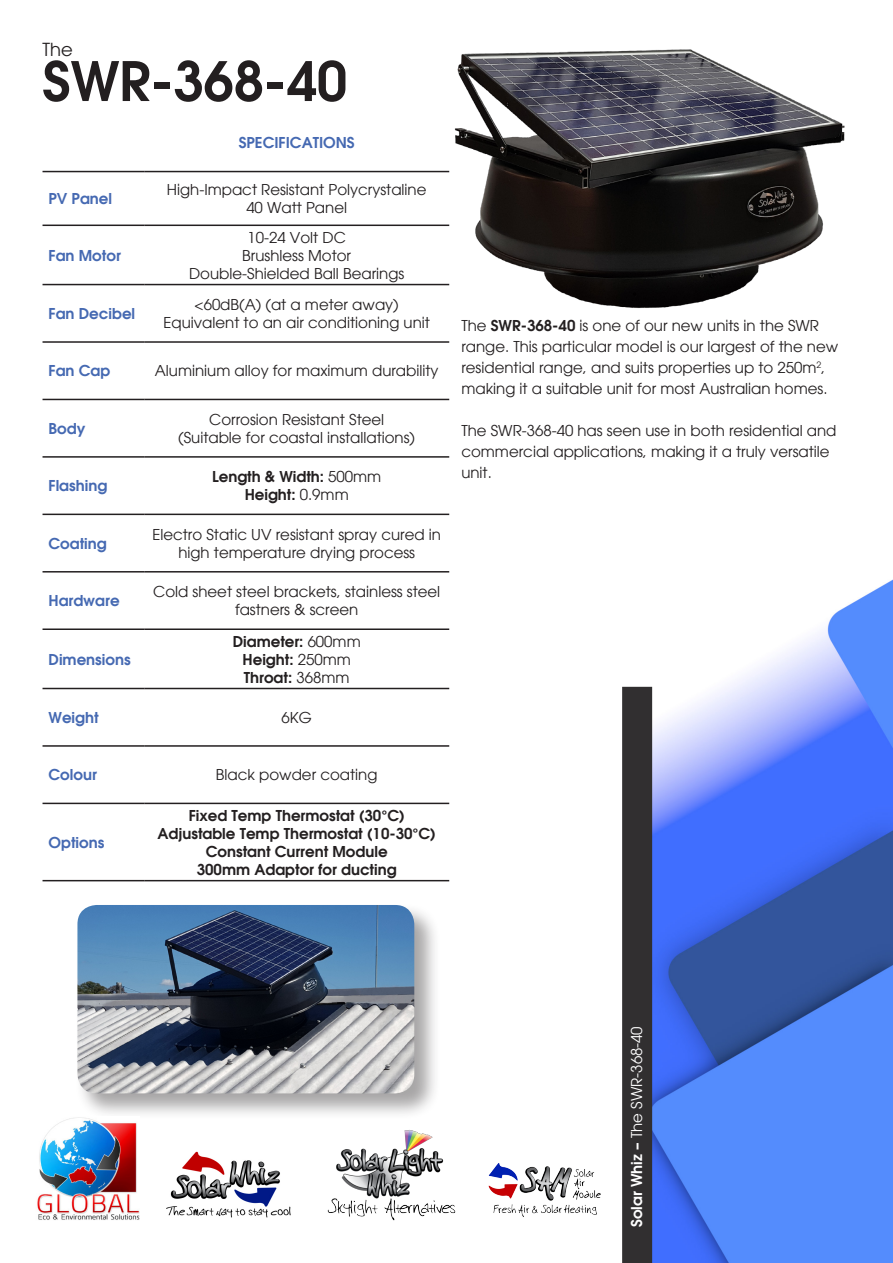
<style>
.page{position:relative;width:893px;height:1263px;background:#fff}
.page>*{position:absolute;margin:0;border:0;box-sizing:border-box;transform-origin:0 0}
.t1{font:600 54px "Avant Garde";color:#231f20}
.t2{font:18px "Avant Garde";color:#231f20}
.t3{font:15px/21px "Avant Garde";color:#231f20;text-align:center}
.t4{font:600 15px "Avant Garde";color:#231f20}
.t5{font:600 15px "Avant Garde";color:#4569b2}
.t6{font:15px "Avant Garde";color:#fff}
.s1{font-weight:400}
.s2{font-weight:600}
</style>
<div class="page">
<div style="left:75px;top:903px;width:365px;height:217px;background:#231f20;opacity:.4"></div>
<img style="left:77px;top:905px;width:337px;height:188px">
<img style="left:37px;top:1117px;width:103px;height:103px">
<img style="left:166px;top:1151px;width:125px;height:67px">
<img style="left:327px;top:1130px;width:129px;height:90px">
<img style="left:488px;top:1163px;width:113px;height:54px">
<img style="left:652px;top:579px;width:241px;height:684px">
<div style="left:622px;top:687px;width:30px;height:576px;background:#312f30"></div>
<img style="left:444px;top:49px;width:401px;height:259px">
<hr style="left:144px;top:171px;width:305px;height:1px;background:#231f20">
<hr style="left:144px;top:225px;width:305px;height:1px;background:#231f20">
<hr style="left:144px;top:284px;width:305px;height:1px;background:#231f20">
<hr style="left:144px;top:341px;width:305px;height:2px;background:#231f20">
<hr style="left:144px;top:399px;width:305px;height:1px;background:#231f20">
<hr style="left:144px;top:456px;width:305px;height:2px;background:#231f20">
<hr style="left:144px;top:514px;width:305px;height:1px;background:#231f20">
<hr style="left:144px;top:571px;width:305px;height:1px;background:#231f20">
<hr style="left:144px;top:628px;width:305px;height:2px;background:#231f20">
<hr style="left:144px;top:688px;width:305px;height:1px;background:#231f20">
<hr style="left:144px;top:745px;width:305px;height:2px;background:#231f20">
<hr style="left:144px;top:803px;width:305px;height:1px;background:#231f20">
<hr style="left:144px;top:880px;width:305px;height:1px;background:#231f20">
<hr style="left:43px;top:171px;width:101px;height:1px;background:#231f20">
<hr style="left:43px;top:225px;width:101px;height:1px;background:#231f20">
<hr style="left:43px;top:284px;width:101px;height:1px;background:#231f20">
<hr style="left:43px;top:341px;width:101px;height:2px;background:#231f20">
<hr style="left:43px;top:399px;width:101px;height:1px;background:#231f20">
<hr style="left:43px;top:456px;width:101px;height:2px;background:#231f20">
<hr style="left:43px;top:514px;width:101px;height:1px;background:#231f20">
<hr style="left:43px;top:571px;width:101px;height:1px;background:#231f20">
<hr style="left:43px;top:628px;width:101px;height:2px;background:#231f20">
<hr style="left:43px;top:688px;width:101px;height:1px;background:#231f20">
<hr style="left:43px;top:745px;width:101px;height:2px;background:#231f20">
<hr style="left:43px;top:803px;width:101px;height:1px;background:#231f20">
<hr style="left:43px;top:880px;width:101px;height:1px;background:#231f20">
<p class="t2" style="left:43px;top:39px;width:32px">The</p>
<p class="t1" style="left:43px;top:45px;width:306px">SWR-368-40</p>
<p class="t5" style="left:239px;top:133px;width:118px">SPECIFICATIONS</p>
<p class="t5" style="left:49px;top:189px;width:65px">PV Panel</p>
<p class="t5" style="left:49px;top:245px;width:74px">Fan Motor</p>
<p class="t3" style="left:167px;top:179px;width:261px">High-Impact Resistant Polycrystaline</p>
<p class="t3" style="left:246px;top:197px;width:102px">40 Watt Panel</p>
<p class="t3" style="left:248px;top:227px;width:100px">10-24 Volt DC</p>
<p class="t3" style="left:242px;top:245px;width:110px">Brushless Motor</p>
<p class="t3" style="left:189px;top:263px;width:217px">Double-Shielded Ball Bearings</p>
<p class="t5" style="left:49px;top:303px;width:88px">Fan Decibel</p>
<p class="t3" style="left:164px;top:296px;width:268px;line-height:18px">&lt;60dB(A) (at a meter away)<br>Equivalent to an air conditioning unit</p>
<p class="t5" style="left:49px;top:361px;width:63px">Fan Cap</p>
<p class="t3" style="left:155px;top:360px;width:285px">Aluminium alloy for maximum durability</p>
<p class="t5" style="left:49px;top:418px;width:38px">Body</p>
<p class="t3" style="left:178px;top:410px;width:238px;line-height:18px">Corrosion Resistant Steel (Suitable for coastal installations)</p>
<p class="t5" style="left:49px;top:476px;width:60px">Flashing</p>
<p class="t4" style="left:212px;top:467px;width:171px">Length &amp; Width: <span class="s1">500mm</span></p>
<p class="t4" style="left:245px;top:485px;width:106px">Height: <span class="s1">0.9mm</span></p>
<p class="t5" style="left:49px;top:533px;width:60px">Coating</p>
<p class="t3" style="left:152px;top:525px;width:290px;line-height:18px">Electro Static UV resistant spray cured in high temperature drying process</p>
<p class="t5" style="left:49px;top:591px;width:73px">Hardware</p>
<p class="t3" style="left:153px;top:583px;width:289px;line-height:18px">Cold sheet steel brackets, stainless steel fastners &amp; screen</p>
<p class="t5" style="left:49px;top:649px;width:84px">Dimensions</p>
<p class="t4" style="left:233px;top:631px;width:130px">Diameter: <span class="s1">600mm</span></p>
<p class="t4" style="left:243px;top:649px;width:110px">Height: <span class="s1">250mm</span></p>
<p class="t4" style="left:244px;top:667px;width:107px">Throat: <span class="s1">368mm</span></p>
<p class="t5" style="left:49px;top:707px;width:52px">Weight</p>
<p class="t3" style="left:282px;top:707px;width:32px">6KG</p>
<p class="t5" style="left:49px;top:765px;width:50px">Colour</p>
<p class="t3" style="left:216px;top:764px;width:163px">Black powder coating</p>
<p class="t5" style="left:49px;top:832px;width:57px">Options</p>
<p class="t4" style="left:189px;top:805px;width:217px">Fixed Temp Thermostat (30°C)</p>
<p class="t4" style="left:158px;top:823px;width:280px">Adjustable Temp Thermostat (10-30°C)</p>
<p class="t4" style="left:206px;top:841px;width:183px">Constant Current Module</p>
<p class="t4" style="left:197px;top:859px;width:201px">300mm Adaptor for ducting</p>
<p class="t3" style="left:461px;top:315px;width:378px;text-align:left">The <span class="s2">SWR-368-40</span> is one of our new units in the SWR range. This particular model is our largest of the new residential range, and suits properties up to 250m<sup>2</sup>, making it a suitable unit for most Australian homes.</p>
<p class="t3" style="left:461px;top:420px;width:377px;text-align:left">The SWR-368-40 has seen use in both residential and commercial applications, making it a truly versatile unit.</p>
<p class="t6" style="left:628px;top:1227px;width:202px;rotate:-90deg"><span class="s2">Solar Whiz –</span> The SWR-368-40</p>
</div>
